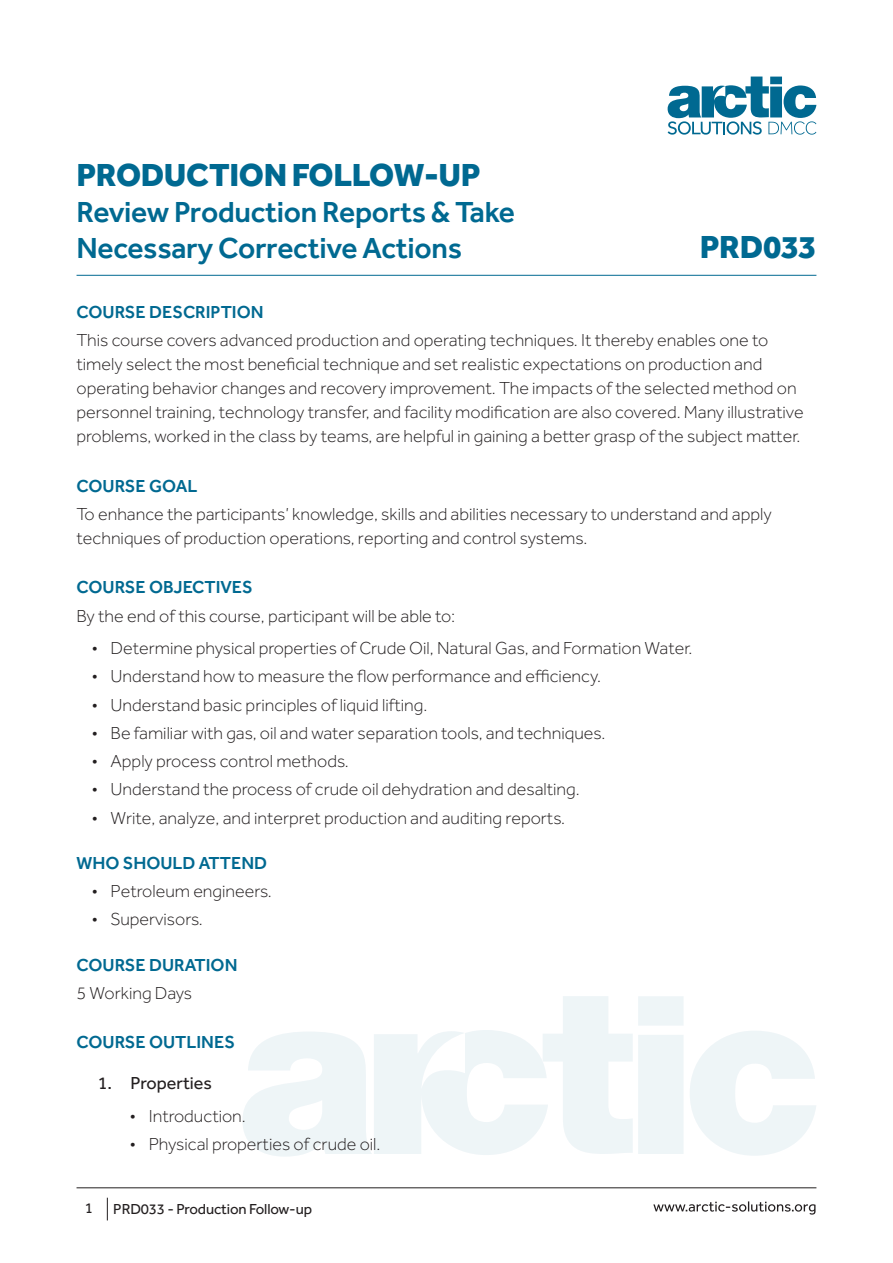
<style>
.page{position:relative;width:893px;height:1263px;background:#fff}
.page>*{position:absolute;margin:0;border:0;box-sizing:border-box;transform-origin:0 0}
.Title_-_Course_Outli{font:800 33px "Effra";letter-spacing:-.01em;color:#006991}
.Code_-_Course_Outlin{font:800 33px "Effra";letter-spacing:-.01em;color:#006991}
.Title_-_Course_Outli-2{font:500 30px/36px "Effra";letter-spacing:-.01em;color:#006991}
.Normal_-_Course_Outl{font:300 18px/24px "Effra";color:#231f20}
.Heading_-_Course_Out{font:500 18px "Effra";color:#006991}
.t1{font:18px "Effra";color:#231f20}
.t2{font:15px "Effra";letter-spacing:-.01em;color:#231f20}
</style>
<div class="page">
<hr style="left:77px;top:1187px;width:739px;height:1px;background:#231f20">
<svg style="left:653px;top:1201px;width:162px;height:13px"></svg>
<svg style="left:107px;top:1198px;width:1px;height:22px"></svg>
<svg style="left:668px;top:77px;width:148px;height:58px"></svg>
<svg style="left:690px;top:1031px;width:126px;height:125px"></svg>
<svg style="left:243px;top:996px;width:440px;height:161px"></svg>
<hr style="left:77px;top:275px;width:739px;height:1px;background:#006991">
<p class="Title_-_Course_Outli" style="left:77px;top:155px;width:406px">PRODUCTION FOLLOW-UP</p>
<p class="Title_-_Course_Outli-2" style="left:77px;top:194px;width:440px">Review Production Reports &amp; Take<br>Necessary Corrective Actions</p>
<p class="Code_-_Course_Outlin" style="left:700px;top:227px;width:118px">PRD033</p>
<p class="Heading_-_Course_Out" style="left:77px;top:301px;width:189px">COURSE DESCRIPTION</p>
<p class="Normal_-_Course_Outl" style="left:77px;top:328px;width:729px">This course covers advanced production and operating techniques. It thereby enables one to timely select the most beneficial technique and set realistic expectations on production and operating behavior changes and recovery improvement. The impacts of the selected method on personnel training, technology transfer, and facility modification are also covered. Many illustrative problems, worked in the class by teams, are helpful in gaining a better grasp of the subject matter.</p>
<p class="Heading_-_Course_Out" style="left:77px;top:475px;width:122px">COURSE GOAL</p>
<p class="Normal_-_Course_Outl" style="left:77px;top:502px;width:697px">To enhance the participants’ knowledge, skills and abilities necessary to understand and apply techniques of production operations, reporting and control systems.</p>
<p class="Heading_-_Course_Out" style="left:77px;top:576px;width:178px">COURSE OBJECTIVES</p>
<p class="Normal_-_Course_Outl" style="left:77px;top:603px;width:380px">By the end of this course, participant will be able to:</p>
<p class="Normal_-_Course_Outl" style="left:92px;top:636px;width:602px">• Determine physical properties of Crude Oil, Natural Gas, and Formation Water.</p>
<p class="Normal_-_Course_Outl" style="left:92px;top:664px;width:511px">• Understand how to measure the flow performance and efficiency.</p>
<p class="Normal_-_Course_Outl" style="left:92px;top:692px;width:337px">• Understand basic principles of liquid lifting.</p>
<p class="Normal_-_Course_Outl" style="left:92px;top:721px;width:515px">• Be familiar with gas, oil and water separation tools, and techniques.</p>
<p class="Normal_-_Course_Outl" style="left:92px;top:749px;width:259px">• Apply process control methods.</p>
<p class="Normal_-_Course_Outl" style="left:92px;top:777px;width:490px">• Understand the process of crude oil dehydration and desalting.</p>
<p class="Normal_-_Course_Outl" style="left:92px;top:805px;width:475px">• Write, analyze, and interpret production and auditing reports.</p>
<p class="Heading_-_Course_Out" style="left:77px;top:852px;width:192px">WHO SHOULD ATTEND</p>
<p class="Normal_-_Course_Outl" style="left:92px;top:879px;width:182px">• Petroleum engineers.</p>
<p class="Normal_-_Course_Outl" style="left:92px;top:907px;width:113px">• Supervisors.</p>
<p class="Heading_-_Course_Out" style="left:77px;top:954px;width:162px">COURSE DURATION</p>
<p class="Normal_-_Course_Outl" style="left:77px;top:981px;width:117px">5 Working Days</p>
<p class="Heading_-_Course_Out" style="left:77px;top:1032px;width:160px">COURSE OUTLINES</p>
<p class="t1" style="left:98px;top:1073px;width:116px">1. Properties</p>
<p class="Normal_-_Course_Outl" style="left:130px;top:1104px;width:117px">• Introduction.</p>
<p class="Normal_-_Course_Outl" style="left:130px;top:1132px;width:252px">• Physical properties of crude oil.</p>
<p class="t2" style="left:85px;top:1199px;width:10px">1</p>
<p class="t2" style="left:113px;top:1200px;width:200px">PRD033 - Production Follow-up</p>
</div>
